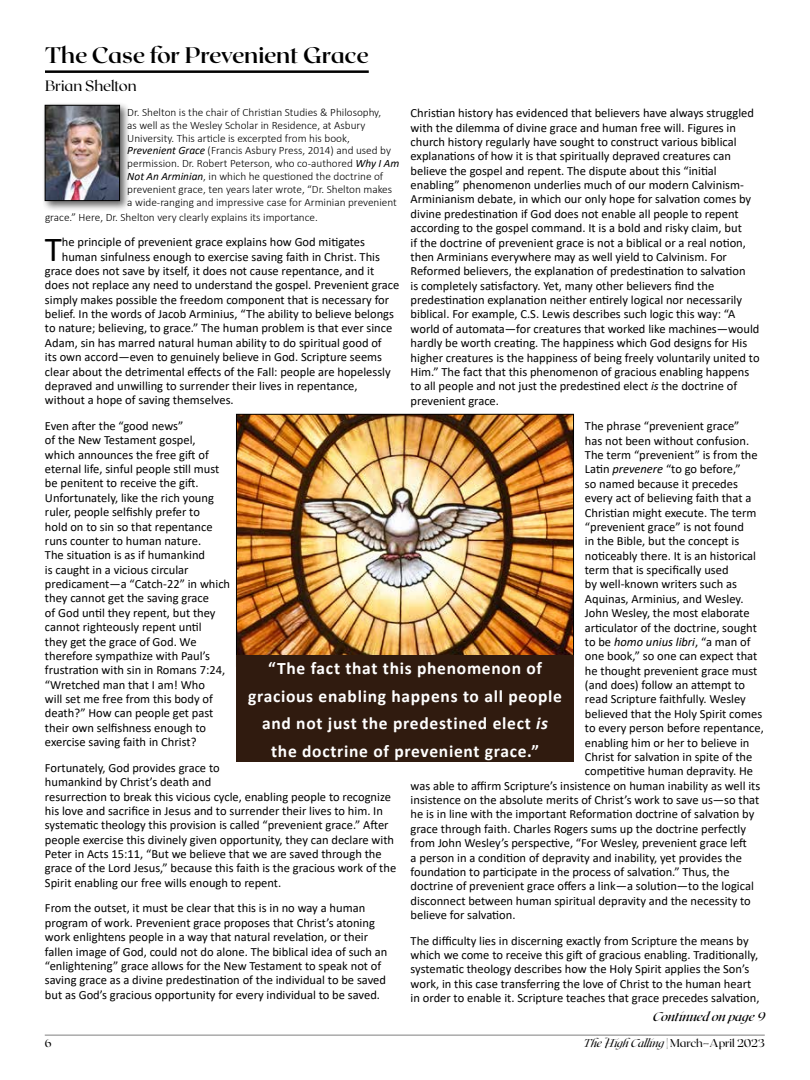
<style>
.page{position:relative;width:810px;height:1080px;background:#fff}
.page>*{position:absolute;margin:0;border:0;box-sizing:border-box;transform-origin:0 0}
.t1{font:35.12px "Calibri";color:#000}
.t2{font:700 22.5px "Roxborough CF";letter-spacing:-.01em;color:#000}
.t3{font:700 17.5px/27.5px "Calibri";letter-spacing:.04em;color:#fff;text-align:center}
.t4{font:15px "Roxborough CF";letter-spacing:-.005em;color:#000}
.t5{font:12.5px/14.4px "Calibri";color:#000}
.t6{font:italic 12.5px "Calibri";color:#000}
.t7{font:italic 500 12.5px "Roxborough CF";letter-spacing:-.005em;color:#000}
.t8{font:300 11.25px/13px "Calibri";color:#000}
.t9{font:11.25px "Roxborough CF";letter-spacing:-.01em;color:#000}
.s1{font-weight:400;font-style:italic}
.s2{font-style:italic}
.s3{font-style:normal}
.s4{font-weight:300;font-style:italic}
</style>
<div class="page">
<hr style="left:45px;top:1035px;width:720px;height:1px;background:#807f80">
<hr style="left:45px;top:70px;width:324px;height:3px;background:#000">
<div style="left:42px;top:102px;width:88px;height:109px;background:#000;opacity:.6"></div>
<img style="left:47px;top:107px;width:71px;height:92px">
<div style="left:45px;top:105px;width:75px;height:96px;border:1px solid #000"></div>
<img style="left:238px;top:416px;width:334px;height:239px">
<div style="left:236px;top:655px;width:338px;height:107px;background:#301b0f"></div>
<h2 class="t2" style="left:45px;top:40px;width:325px">The Case for Prevenient Grace</h2>
<p class="t4" style="left:45px;top:77px;width:93px">Brian Shelton</p>
<p class="t8" style="left:127px;top:105px;width:274px">Dr. Shelton is the chair of Christian Studies &amp; Philosophy,<br>as well as the Wesley Scholar in Residence, at Asbury University. This article is excerpted from his book, <span class="s1">Prevenient Grace</span> (Francis Asbury Press, 2014) and used by permission. Dr. Robert Peterson, who co-authored <span class="s1">Why I Am Not An Arminian</span>, in which he questioned the doctrine of prevenient grace, ten years later wrote, “Dr. Shelton makes a wide-ranging and impressive case for Arminian prevenient</p>
<p class="t8" style="left:45px;top:210px;width:274px">grace.” Here, Dr. Shelton very clearly explains its importance.</p>
<h1 class="t1" style="left:45px;top:225px;width:19px">T</h1>
<p class="t5" style="left:62px;top:235px;width:305px">he principle of prevenient grace explains how God mitigates</p>
<p class="t5" style="left:411px;top:105px;width:350px">Christian history has evidenced that believers have always struggled with the dilemma of divine grace and human free will. Figures in church history regularly have sought to construct various biblical explanations of how it is that spiritually depraved creatures can believe the gospel and repent. The dispute about this “initial enabling” phenomenon underlies much of our modern Calvinism-Arminianism debate, in which our only hope for salvation comes by divine predestination if God does not enable all people to repent according to the gospel command. It is a bold and risky claim, but<br>if the doctrine of prevenient grace is not a biblical or a real notion, then Arminians everywhere may as well yield to Calvinism. For Reformed believers, the explanation of predestination to salvation<br>is completely satisfactory. Yet, many other believers find the predestination explanation neither entirely logical nor necessarily biblical. For example, C.S. Lewis describes such logic this way: “A world of automata—for creatures that worked like machines—would hardly be worth creating. The happiness which God designs for His higher creatures is the happiness of being freely voluntarily united to Him.” The fact that this phenomenon of gracious enabling happens to all people and not just the predestined elect <span class="s2">is</span> the doctrine of prevenient grace.</p>
<p class="t5" style="left:585px;top:419px;width:156px">The phrase “prevenient grace”</p>
<p class="t5" style="left:585px;top:433px;width:166px">has not been without confusion.</p>
<p class="t5" style="left:585px;top:447px;width:174px">The term “prevenient” is from the</p>
<p class="t5" style="left:585px;top:462px;width:157px">Latin <span class="s2">prevenere</span> “to go before,”</p>
<p class="t5" style="left:585px;top:476px;width:154px">so named because it precedes</p>
<p class="t5" style="left:585px;top:490px;width:168px">every act of believing faith that a</p>
<p class="t5" style="left:585px;top:505px;width:173px">Christian might execute. The term</p>
<p class="t5" style="left:585px;top:519px;width:161px">“prevenient grace” is not found</p>
<p class="t5" style="left:585px;top:534px;width:156px">in the Bible, but the concept is</p>
<p class="t5" style="left:585px;top:548px;width:173px">noticeably there. It is an historical</p>
<p class="t5" style="left:585px;top:562px;width:145px">term that is specifically used</p>
<p class="t5" style="left:585px;top:577px;width:154px">by well-known writers such as</p>
<p class="t5" style="left:585px;top:591px;width:160px">Aquinas, Arminius, and Wesley.</p>
<p class="t5" style="left:585px;top:605px;width:166px">John Wesley, the most elaborate</p>
<p class="t5" style="left:585px;top:620px;width:173px">articulator of the doctrine, sought</p>
<p class="t6" style="left:585px;top:633px;width:167px"><span class="s3">to be</span> homo unius libri<span class="s3">, “a man of</span></p>
<p class="t5" style="left:585px;top:649px;width:174px">one book,” so one can expect that</p>
<p class="t5" style="left:585px;top:663px;width:174px">he thought prevenient grace must</p>
<p class="t5" style="left:585px;top:677px;width:162px">(and does) follow an attempt to</p>
<p class="t5" style="left:585px;top:692px;width:163px">read Scripture faithfully. Wesley</p>
<p class="t5" style="left:585px;top:706px;width:179px">believed that the Holy Spirit comes</p>
<p class="t5" style="left:585px;top:720px;width:181px">to every person before repentance,</p>
<p class="t5" style="left:585px;top:735px;width:166px">enabling him or her to believe in</p>
<p class="t5" style="left:585px;top:749px;width:169px">Christ for salvation in spite of the</p>
<p class="t5" style="left:585px;top:764px;width:170px">competitive human depravity. He</p>
<p class="t5" style="left:411px;top:778px;width:351px">was able to affirm Scripture’s insistence on human inability as well its</p>
<p class="t5" style="left:411px;top:792px;width:350px">insistence on the absolute merits of Christ’s work to save us—so that</p>
<p class="t5" style="left:411px;top:807px;width:345px">he is in line with the important Reformation doctrine of salvation by</p>
<p class="t5" style="left:411px;top:821px;width:337px">grace through faith. Charles Rogers sums up the doctrine perfectly</p>
<p class="t5" style="left:411px;top:835px;width:338px">from John Wesley’s perspective, “For Wesley, prevenient grace left</p>
<p class="t5" style="left:411px;top:850px;width:333px">a person in a condition of depravity and inability, yet provides the</p>
<p class="t5" style="left:411px;top:864px;width:320px">foundation to participate in the process of salvation.” Thus, the</p>
<p class="t5" style="left:411px;top:879px;width:345px">doctrine of prevenient grace offers a link—a solution—to the logical</p>
<p class="t5" style="left:411px;top:893px;width:342px">disconnect between human spiritual depravity and the necessity to</p>
<p class="t5" style="left:411px;top:907px;width:106px">believe for salvation.</p>
<p class="t5" style="left:411px;top:933px;width:350px">The difficulty lies in discerning exactly from Scripture the means by which we come to receive this gift of gracious enabling. Traditionally, systematic theology describes how the Holy Spirit applies the Son’s work, in this case transferring the love of Christ to the human heart in order to enable it. Scripture teaches that grace precedes salvation,</p>
<p class="t7" style="left:653px;top:1008px;width:114px">Continued on page 9</p>
<p class="t5" style="left:62px;top:249px;width:320px">human sinfulness enough to exercise saving faith in Christ. This</p>
<p class="t5" style="left:45px;top:263px;width:331px">grace does not save by itself, it does not cause repentance, and it</p>
<p class="t5" style="left:45px;top:278px;width:356px">does not replace any need to understand the gospel. Prevenient grace</p>
<p class="t5" style="left:45px;top:292px;width:346px">simply makes possible the freedom component that is necessary for</p>
<p class="t5" style="left:45px;top:306px;width:351px">belief. In the words of Jacob Arminius, “The ability to believe belongs</p>
<p class="t5" style="left:45px;top:321px;width:349px">to nature; believing, to grace.” The human problem is that ever since</p>
<p class="t5" style="left:45px;top:335px;width:338px">Adam, sin has marred natural human ability to do spiritual good of</p>
<p class="t5" style="left:45px;top:350px;width:339px">its own accord—even to genuinely believe in God. Scripture seems</p>
<p class="t5" style="left:45px;top:364px;width:347px">clear about the detrimental effects of the Fall: people are hopelessly</p>
<p class="t5" style="left:45px;top:378px;width:314px">depraved and unwilling to surrender their lives in repentance,</p>
<p class="t5" style="left:45px;top:393px;width:190px">without a hope of saving themselves.</p>
<p class="t5" style="left:45px;top:418px;width:187px">Even after the “good news”<br>of the New Testament gospel,<br>which announces the free gift of eternal life, sinful people still must be penitent to receive the gift.<br>Unfortunately, like the rich young ruler, people selfishly prefer to<br>hold on to sin so that repentance runs counter to human nature.<br>The situation is as if humankind<br>is caught in a vicious circular predicament—a “Catch-22” in which they cannot get the saving grace<br>of God until they repent, but they cannot righteously repent until<br>they get the grace of God. We therefore sympathize with Paul’s frustration with sin in Romans 7:24, “Wretched man that I am! Who<br>will set me free from this body of death?” How can people get past their own selfishness enough to exercise saving faith in Christ?</p>
<p class="t5" style="left:45px;top:760px;width:353px">Fortunately, God provides grace to<br>humankind by Christ’s death and<br>resurrection to break this vicious cycle, enabling people to recognize his love and sacrifice in Jesus and to surrender their lives to him. In systematic theology this provision is called “prevenient grace.” After people exercise this divinely given opportunity, they can declare with Peter in Acts 15:11, “But we believe that we are saved through the grace of the Lord Jesus,” because this faith is the gracious work of the Spirit enabling our free wills enough to repent.</p>
<p class="t5" style="left:45px;top:901px;width:344px">From the outset, it must be clear that this is in no way a human program of work. Prevenient grace proposes that Christ’s atoning work enlightens people in a way that natural revelation, or their fallen image of God, could not do alone. The biblical idea of such an “enlightening” grace allows for the New Testament to speak not of saving grace as a divine predestination of the individual to be saved but as God’s gracious opportunity for every individual to be saved.</p>
<h3 class="t3" style="left:248px;top:654px;width:315px">“The fact that this phenomenon of gracious enabling happens to all people and not just the predestined elect <span class="s2">is </span>the doctrine of prevenient grace.”</h3>
<p class="t9" style="left:45px;top:1035px;width:8px">6</p>
<p class="t9" style="left:583px;top:1035px;width:183px"><span class="s4">The High Calling</span> | March–April 2023</p>
</div>
